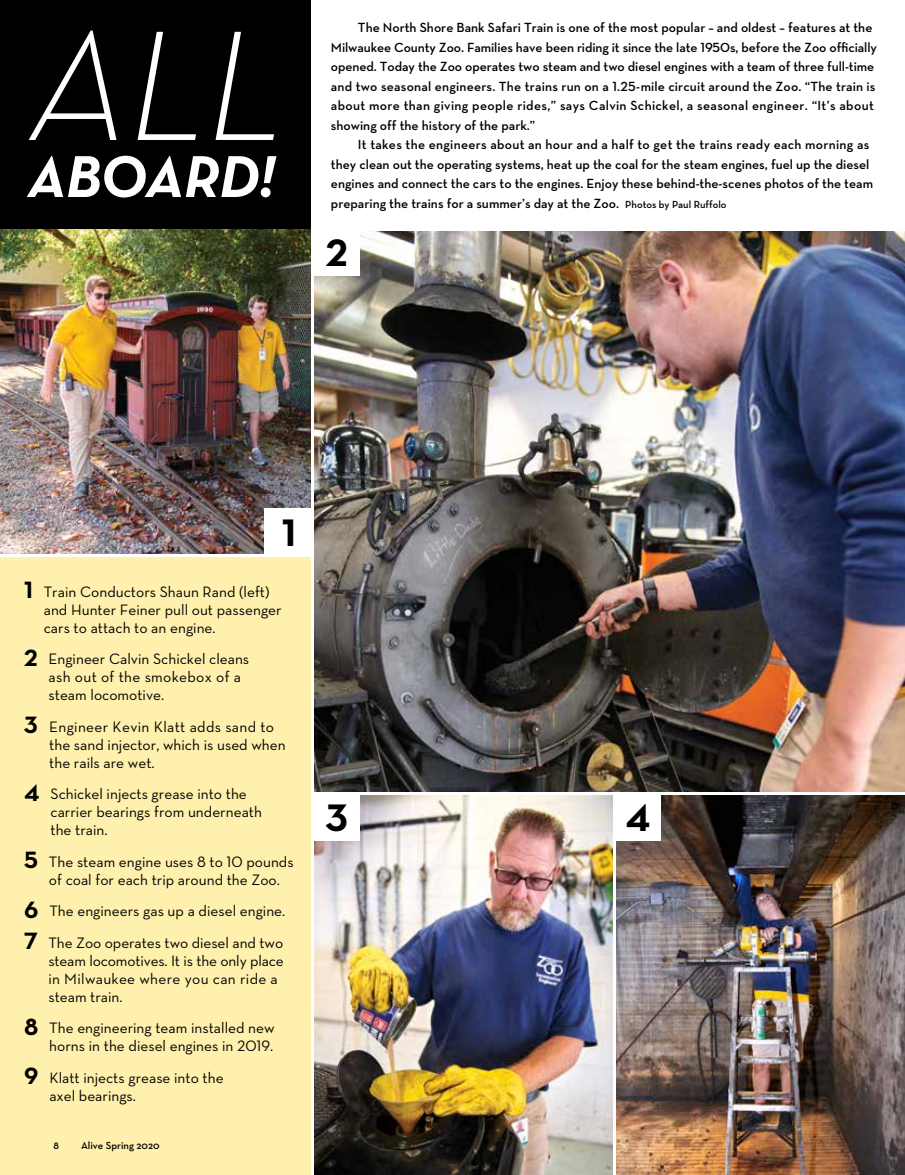
<style>
.page{position:relative;width:905px;height:1175px;background:#fff}
.page>*{position:absolute;margin:0;border:0;box-sizing:border-box;transform-origin:0 0}
.t1{font:italic 300 159px "Neutra Text";color:#fff}
.t2{font:italic 700 60px "Neutra Text";letter-spacing:-.01em;color:#fff}
.t3{font:39px "Neutra Text Bold Alt";color:#000}
.t4{font:15.3px/18px "Neutra Text";color:#000}
.t5{font:600 13.5px/19.5px "Neutra Text";color:#000}
.t6{font:600 10.5px "Neutra Text";color:#000}
.s1{font-family:"Neutra Text Demi Alt";font-weight:400}
.s2{font-size:10.5px}
.s3{font-family:"Neutra Text Bold Alt";font-size:24px}
.s4{font-family:"Neutra Text Book Alt"}
</style>
<div class="page">
<div style="left:0;top:0;width:313px;height:230px;background:#000"></div>
<img style="left:0;top:229px;width:310px;height:324px">
<div style="left:0;top:556px;width:313px;height:618px;background:#fff1ad"></div>
<img style="left:314px;top:231px;width:590px;height:561px">
<img style="left:314px;top:795px;width:298px;height:379px">
<hr style="left:310px;top:0;width:3px;height:1174px;background:#fff">
<img style="left:616px;top:795px;width:288px;height:379px">
<div style="left:264px;top:508px;width:46px;height:46px;background:#fff"></div>
<div style="left:313px;top:230px;width:47px;height:46px;background:#fff"></div>
<div style="left:313px;top:794px;width:47px;height:47px;background:#fff"></div>
<div style="left:614px;top:794px;width:47px;height:47px;background:#fff"></div>
<h1 class="t1" style="left:28px;top:-11px;width:259px">ALL</h1>
<h2 class="t2" style="left:28px;top:139px;width:249px">ABOARD!</h2>
<p class="t5" style="left:331px;top:18px;width:547px;text-indent:27px">The North Shore Bank Safari Train is one of the most popular – and oldest – features at the Milwaukee County Zoo. Families have been riding it since the late <span class="s1">1950</span>s, before the Zoo officially opened. Today the Zoo operates two steam and two diesel engines with a team of three full-time and two seasonal engineers. The trains run on a <span class="s1">1.25</span>-mile circuit around the Zoo. “The train is about more than giving people rides,” says Calvin Schickel, a seasonal engineer. “It’s about showing off the history of the park.”</p>
<p class="t5" style="left:331px;top:135px;width:543px;text-indent:27px">It takes the engineers about an hour and a half to get the trains ready each morning as they clean out the operating systems, heat up the coal for the steam engines, fuel up the diesel engines and connect the cars to the engines. Enjoy these behind-the-scenes photos of the team preparing the trains for a summer’s day at the Zoo. <span class="s2">Photos by Paul Ruffolo</span></p>
<h3 class="t3" style="left:326px;top:228px;width:24px">2</h3>
<h3 class="t3" style="left:282px;top:508px;width:16px">1</h3>
<p class="t4" style="left:44px;top:582px;width:239px;text-indent:-19px"><span class="s3">1</span> Train Conductors Shaun Rand (left) and Hunter Feiner pull out passenger cars to attach to an engine.</p>
<p class="t4" style="left:49px;top:649px;width:202px;text-indent:-24px"><span class="s3">2</span> Engineer Calvin Schickel cleans ash out of the smokebox of a steam locomotive.</p>
<p class="t4" style="left:49px;top:717px;width:238px;text-indent:-25px"><span class="s3">3</span> Engineer Kevin Klatt adds sand to the sand injector, which is used when the rails are wet.</p>
<p class="t4" style="left:51px;top:784px;width:213px;text-indent:-26px"><span class="s3">4</span> Schickel injects grease into the carrier bearings from underneath the train.</p>
<p class="t4" style="left:49px;top:852px;width:246px;text-indent:-25px"><span class="s3">5</span> The steam engine uses <span class="s4">8</span> to <span class="s4">10</span> pounds of coal for each trip around the Zoo.</p>
<p class="t4" style="left:24px;top:895px;width:262px;line-height:31.5px"><span class="s3">6</span> The engineers gas up a diesel engine.<br><span class="s3">7</span> The Zoo operates two diesel and two</p>
<p class="t4" style="left:48px;top:951px;width:237px">steam locomotives. It is the only place in Milwaukee where you can ride a steam train.</p>
<p class="t4" style="left:24px;top:1018px;width:252px;text-align:right"><span class="s3">8</span> The engineering team installed new horns in the diesel engines in <span class="s4">2019</span>.</p>
<p class="t4" style="left:49px;top:1068px;width:176px;text-indent:-25px"><span class="s3">9</span> Klatt injects grease into the axel bearings.</p>
<p class="t6" style="left:53px;top:1139px;width:7px">8</p>
<p class="t6" style="left:81px;top:1139px;width:80px">Alive Spring 2020</p>
<h3 class="t3" style="left:326px;top:793px;width:24px">3</h3>
<h3 class="t3" style="left:625px;top:793px;width:27px">4</h3>
</div>
